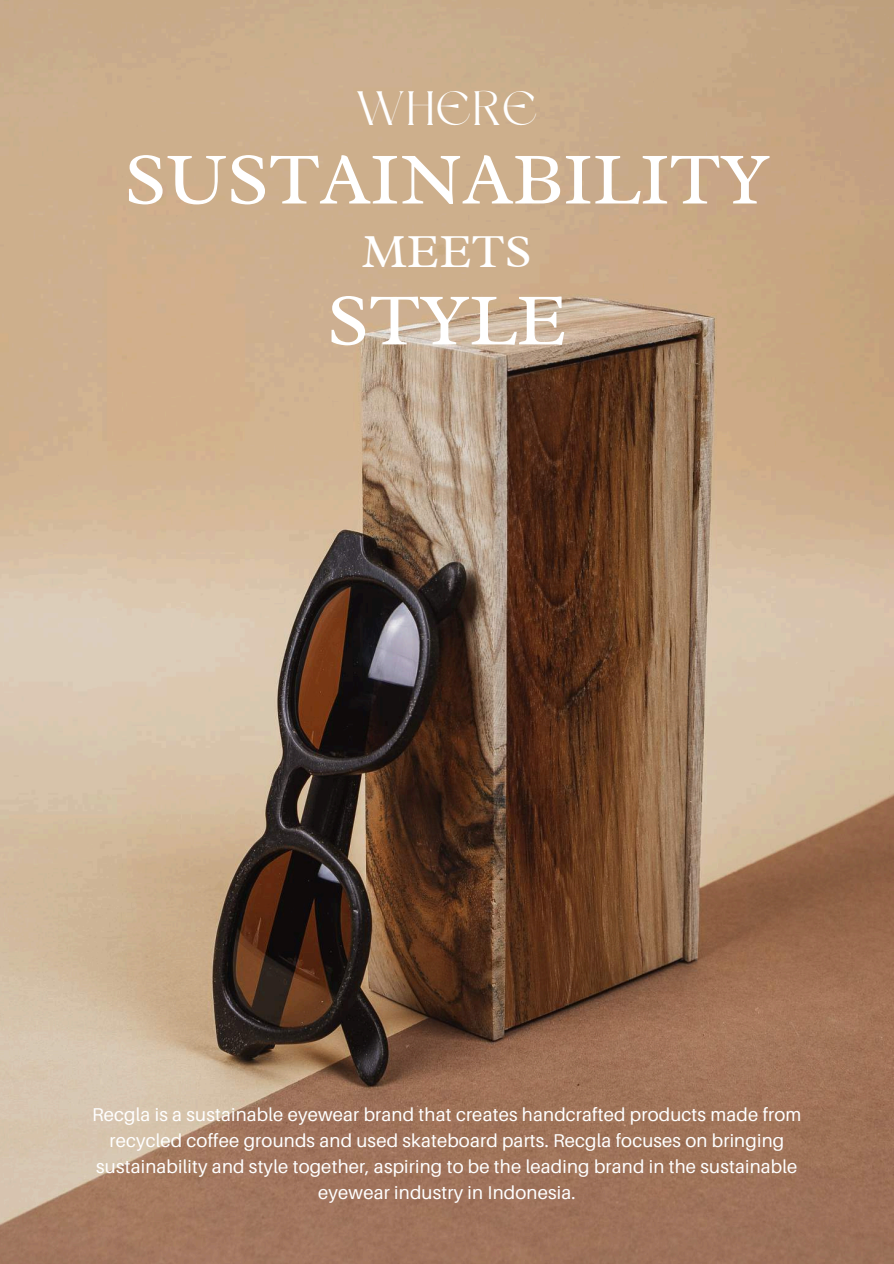
<style>
.page{position:relative;width:894px;height:1264px;background:#fff}
.page>*{position:absolute;margin:0;border:0;box-sizing:border-box;transform-origin:0 0}
.t1{font:74.7px/140.9px "Radley";color:#fff;text-align:center}
.t2{font:48px "Dream Avenue";letter-spacing:.035em;color:#fff}
.t3{font:48px "Radley";color:#fff}
.t4{font:18.6px/25.8px "Aileron";letter-spacing:.01em;color:#fff;text-align:center}
</style>
<div class="page">
<img style="left:0;top:0;width:893px;height:1263px">
<h2 class="t2" style="left:356px;top:89px;width:183px">WHERE</h2>
<h1 class="t1" style="left:124px;top:108px;width:647px">SUSTAINABILITY<br>STYLE</h1>
<h2 class="t3" style="left:361px;top:221px;width:172px">MEETS</h2>
<p class="t4" style="left:92px;top:1101px;width:710px">Recgla is a sustainable eyewear brand that creates handcrafted products made from recycled coffee grounds and used skateboard parts. Recgla focuses on bringing sustainability and style together, aspiring to be the leading brand in the sustainable eyewear industry in Indonesia.</p>
</div>
